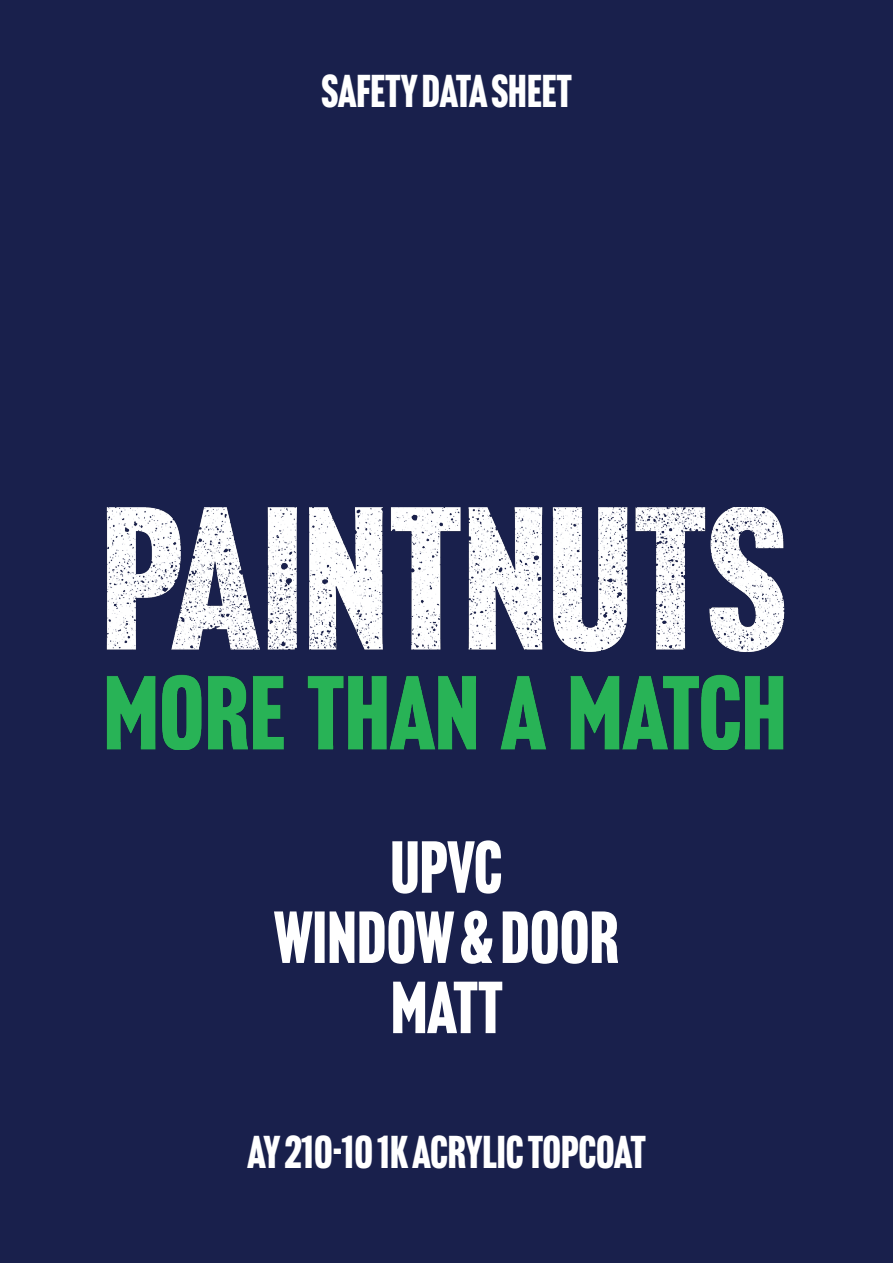
<style>
.page{position:relative;width:893px;height:1263px;background:#19204c}
.page>*{position:absolute;margin:0;border:0;box-sizing:border-box;transform-origin:0 0}
.t1{font:72px "Headline Gothic ATF";color:#fff}
.t2{font:45px "Headline Gothic ATF";color:#fff}
.t3{font:22.5px "Avenir Next Condensed";color:#fff}
</style>
<div class="page">
<img style="left:107px;top:507px;width:678px;height:242px">
<p class="t2" style="left:321px;top:65px;width:252px">SAFETY DATA SHEET</p>
<p class="t3" style="left:370px;top:75px;width:155px">Version Number 47</p>
<p class="t1" style="left:390px;top:825px;width:113px">UPVC</p>
<p class="t1" style="left:274px;top:895px;width:346px">WINDOW &amp; DOOR</p>
<p class="t1" style="left:391px;top:965px;width:114px">MATT</p>
<p class="t2" style="left:248px;top:1126px;width:400px">AY 210-10 1K ACRYLIC TOPCOAT</p>
</div>
